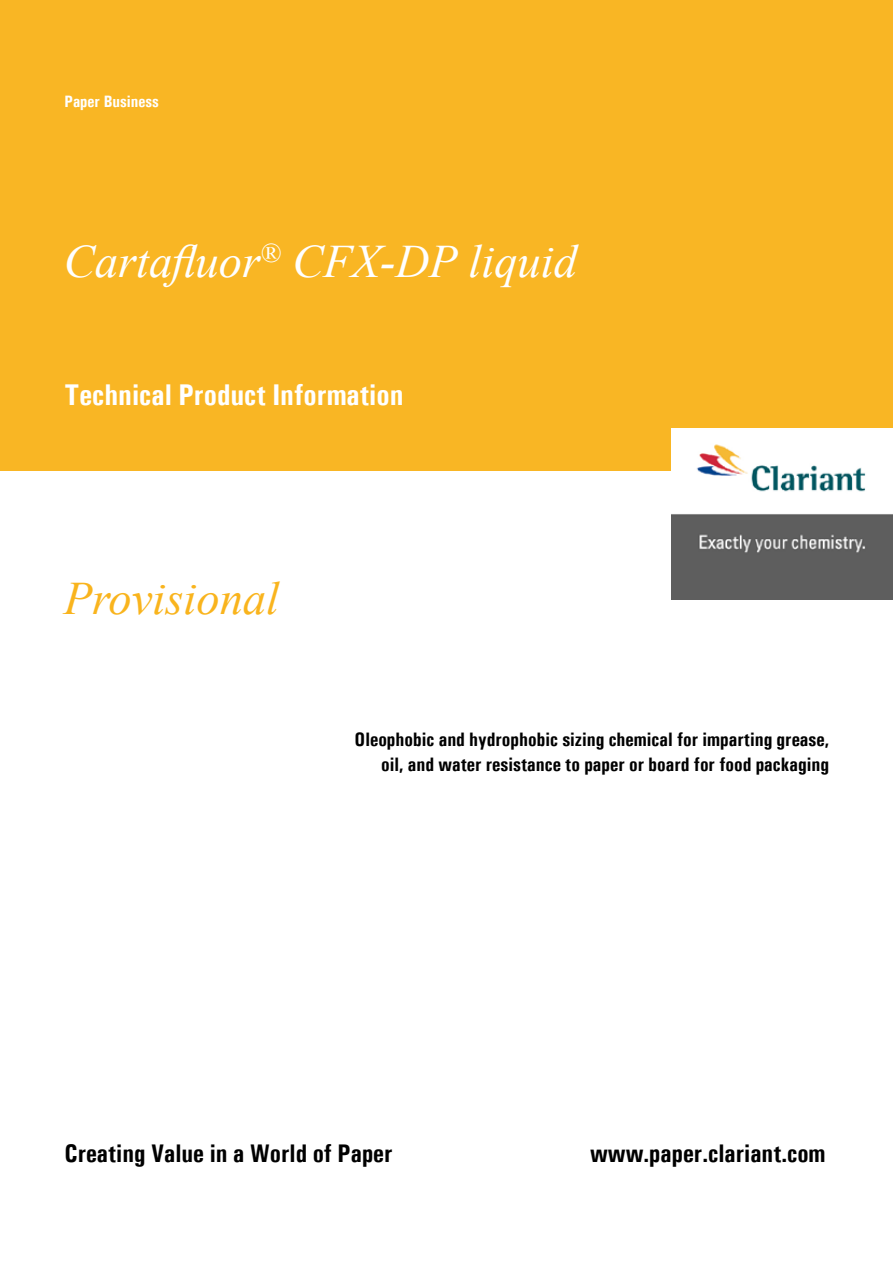
<style>
.page{position:relative;width:893px;height:1263px;background:#fff}
.page>*{position:absolute;margin:0;border:0;box-sizing:border-box;transform-origin:0 0}
.t1{font:italic 46.5px "Times New Roman";color:#fff}
.t2{font:italic 46.5px "Times New Roman";color:#f9b41d}
.t3{font:700 30px "Univers Condensed";color:#fff}
.t4{font:700 25.5px "Univers Condensed";color:#000}
.t5{font:700 19.5px/25.5px "Univers Condensed";color:#000;text-align:right}
.t6{font:700 16.5px "Univers Condensed";color:#fff}
</style>
<div class="page">
<div style="left:0;top:0;width:893px;height:470px;background:#f9b624"></div>
<img style="left:671px;top:429px;width:222px;height:170px">
<p class="t6" style="left:65px;top:91px;width:96px">Paper Business</p>
<h1 class="t1" style="left:64px;top:230px;width:515px">Cartafluor<sup>®</sup> CFX-DP liquid</h1>
<h2 class="t3" style="left:65px;top:376px;width:341px">Technical Product Information</h2>
<h1 class="t2" style="left:64px;top:566px;width:217px">Provisional</h1>
<p class="t5" style="left:355px;top:726px;width:476px">Oleophobic and hydrophobic sizing chemical for imparting grease, oil, and water resistance to paper or board for food packaging</p>
<h3 class="t4" style="left:65px;top:1137px;width:330px">Creating Value in a World of Paper</h3>
<h3 class="t4" style="left:590px;top:1137px;width:237px">www.paper.clariant.com</h3>
</div>
